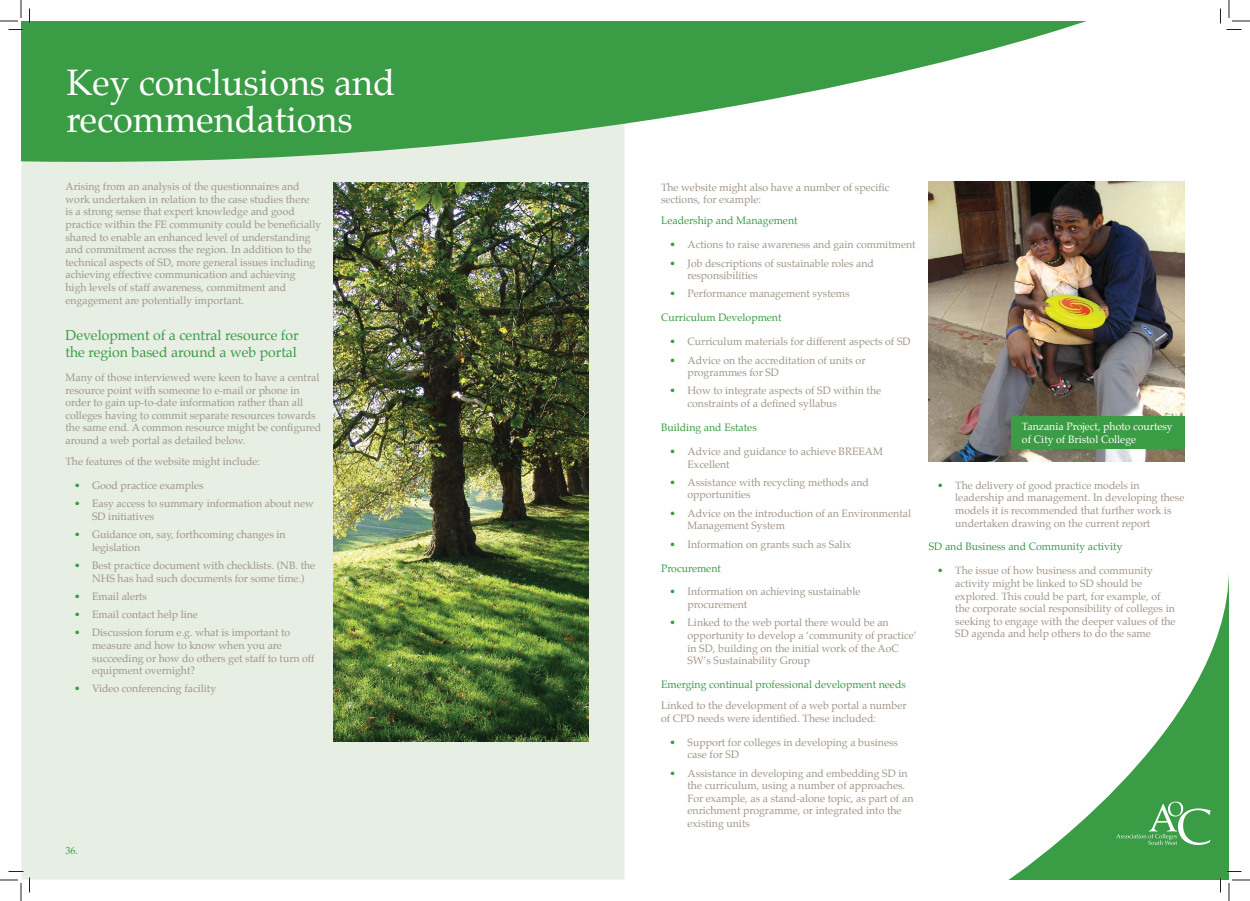
<style>
.page{position:relative;width:1250px;height:901px;background:#fff}
.page>*{position:absolute;margin:0;border:0;box-sizing:border-box;transform-origin:0 0}
.t1{font:36px/37px "Palatino";color:#fff}
.t2{font:14px/16.8px "Palatino";color:#3b9c46}
.t3{font:10.5px/12.6px "Palatino";color:#a19589}
.t4{font:10.5px "Palatino";color:#3b9c46}
.t5{font:10.5px/12.6px "Palatino";color:#fff}
.t6{font:10px "Palatino";color:#3b9c46}
.s1{color:#3b9c46}
</style>
<div class="page">
<div style="left:22px;top:173px;width:602px;height:706px;background:#e7eee3"></div>
<div style="left:66px;top:847px;width:11px;height:7px;background:#e7eee3"></div>
<svg style="left:21px;top:21px;width:604px;height:152px;background:#54a85d"></svg>
<svg style="left:1008px;top:409px;width:221px;height:471px"></svg>
<svg style="left:1116px;top:802px;width:94px;height:43px;background:#57aa60"></svg>
<svg style="left:625px;top:21px;width:461px;height:103px;fill:#3b9c46"></svg>
<img style="left:333px;top:182px;width:256px;height:559px">
<img style="left:928px;top:181px;width:256px;height:281px">
<div style="left:1010px;top:416px;width:174px;height:32px;background:#3b9c46"></div>
<svg style="left:0;top:0;width:30px;height:30px"></svg>
<svg style="left:0;top:871px;width:30px;height:30px"></svg>
<svg style="left:1220px;top:0;width:30px;height:30px"></svg>
<svg style="left:1219px;top:871px;width:31px;height:30px"></svg>
<h1 class="t1" style="left:66px;top:67px;width:330px">Key conclusions and recommendations</h1>
<p class="t3" style="left:66px;top:181px;width:257px">Arising from an analysis of the questionnaires and work undertaken in relation to the case studies there<br>is a strong sense that expert knowledge and good practice within the FE community could be beneficially shared to enable an enhanced level of understanding and commitment across the region. In addition to the technical aspects of SD, more general issues including achieving effective communication and achieving<br>high levels of staff awareness, commitment and engagement are potentially important.</p>
<h2 class="t2" style="left:66px;top:328px;width:235px">Development of a central resource for the region based around a web portal</h2>
<p class="t3" style="left:66px;top:372px;width:257px">Many of those interviewed were keen to have a central resource point with someone to e-mail or phone in order to gain up-to-date information rather than all colleges having to commit separate resources towards the same end. A common resource might be configured around a web portal as detailed below.</p>
<p class="t3" style="left:66px;top:456px;width:196px">The features of the website might include:</p>
<p class="t3" style="left:74px;top:480px;width:131px"><span class="s1">•</span> Good practice examples</p>
<p class="t3" style="left:92px;top:498px;width:223px;text-indent:-18px"><span class="s1">•</span> Easy access to summary information about new<br>SD initiatives</p>
<p class="t3" style="left:92px;top:529px;width:195px;text-indent:-18px"><span class="s1">•</span> Guidance on, say, forthcoming changes in legislation</p>
<p class="t3" style="left:92px;top:560px;width:225px;text-indent:-18px"><span class="s1">•</span> Best practice document with checklists. (NB. the<br>NHS has had such documents for some time.)</p>
<p class="t3" style="left:74px;top:591px;width:75px"><span class="s1">•</span> Email alerts</p>
<p class="t3" style="left:74px;top:609px;width:125px"><span class="s1">•</span> Email contact help line</p>
<p class="t3" style="left:92px;top:627px;width:224px;text-indent:-18px"><span class="s1">•</span> Discussion forum e.g. what is important to measure and how to know when you are succeeding or how do others get staff to turn off equipment overnight?</p>
<p class="t3" style="left:74px;top:683px;width:144px"><span class="s1">•</span> Video conferencing facility</p>
<p class="t6" style="left:66px;top:845px;width:14px">36.</p>
<p class="t3" style="left:661px;top:181px;width:230px">The website might also have a number of specific sections, for example:</p>
<p class="t4" style="left:661px;top:216px;width:138px">Leadership and Management</p>
<p class="t3" style="left:669px;top:239px;width:248px"><span class="s1">•</span> Actions to raise awareness and gain commitment</p>
<p class="t3" style="left:687px;top:257px;width:188px;text-indent:-18px"><span class="s1">•</span> Job descriptions of sustainable roles and responsibilities</p>
<p class="t3" style="left:669px;top:288px;width:181px"><span class="s1">•</span> Performance management systems</p>
<p class="t4" style="left:661px;top:313px;width:122px">Curriculum Development</p>
<p class="t3" style="left:669px;top:336px;width:243px"><span class="s1">•</span> Curriculum materials for different aspects of SD</p>
<p class="t3" style="left:687px;top:354px;width:179px;text-indent:-18px"><span class="s1">•</span> Advice on the accreditation of units or programmes for SD</p>
<p class="t3" style="left:687px;top:385px;width:195px;text-indent:-18px"><span class="s1">•</span> How to integrate aspects of SD within the constraints of a defined syllabus</p>
<p class="t4" style="left:661px;top:422px;width:97px">Building and Estates</p>
<p class="t3" style="left:687px;top:446px;width:197px;text-indent:-18px"><span class="s1">•</span> Advice and guidance to achieve BREEAM<br>Excellent</p>
<p class="t3" style="left:687px;top:477px;width:183px;text-indent:-18px"><span class="s1">•</span> Assistance with recycling methods and opportunities</p>
<p class="t3" style="left:687px;top:507px;width:225px;text-indent:-18px"><span class="s1">•</span> Advice on the introduction of an Environmental<br>Management System</p>
<p class="t3" style="left:669px;top:538px;width:183px"><span class="s1">•</span> Information on grants such as Salix</p>
<p class="t4" style="left:661px;top:563px;width:61px">Procurement</p>
<p class="t3" style="left:687px;top:586px;width:174px;text-indent:-18px"><span class="s1">•</span> Information on achieving sustainable procurement</p>
<p class="t3" style="left:687px;top:617px;width:231px;text-indent:-18px"><span class="s1">•</span> Linked to the web portal there would be an opportunity to develop a ‘community of practice’ in SD, building on the initial work of the AoC SW’s Sustainability Group</p>
<p class="t4" style="left:661px;top:679px;width:246px">Emerging continual professional development needs</p>
<p class="t3" style="left:661px;top:700px;width:247px">Linked to the development of a web portal a number of CPD needs were identified. These included:</p>
<p class="t3" style="left:687px;top:736px;width:212px;text-indent:-18px"><span class="s1">•</span> Support for colleges in developing a business case for SD</p>
<p class="t3" style="left:687px;top:767px;width:227px;text-indent:-18px"><span class="s1">•</span> Assistance in developing and embedding SD in the curriculum, using a number of approaches.<br>For example, as a stand-alone topic, as part of an enrichment programme, or integrated into the existing units</p>
<p class="t5" style="left:1022px;top:421px;width:152px">Tanzania Project, photo courtesy of City of Bristol College</p>
<p class="t3" style="left:955px;top:480px;width:231px;text-indent:-18px"><span class="s1">•</span> The delivery of good practice models in leadership and management. In developing these models it is recommended that further work is undertaken drawing on the current report</p>
<p class="t4" style="left:928px;top:542px;width:195px">SD and Business and Community activity</p>
<p class="t3" style="left:955px;top:565px;width:222px;text-indent:-18px"><span class="s1">•</span> The issue of how business and community activity might be linked to SD should be explored. This could be part, for example, of the corporate social responsibility of colleges in seeking to engage with the deeper values of the SD agenda and help others to do the same</p>
</div>
